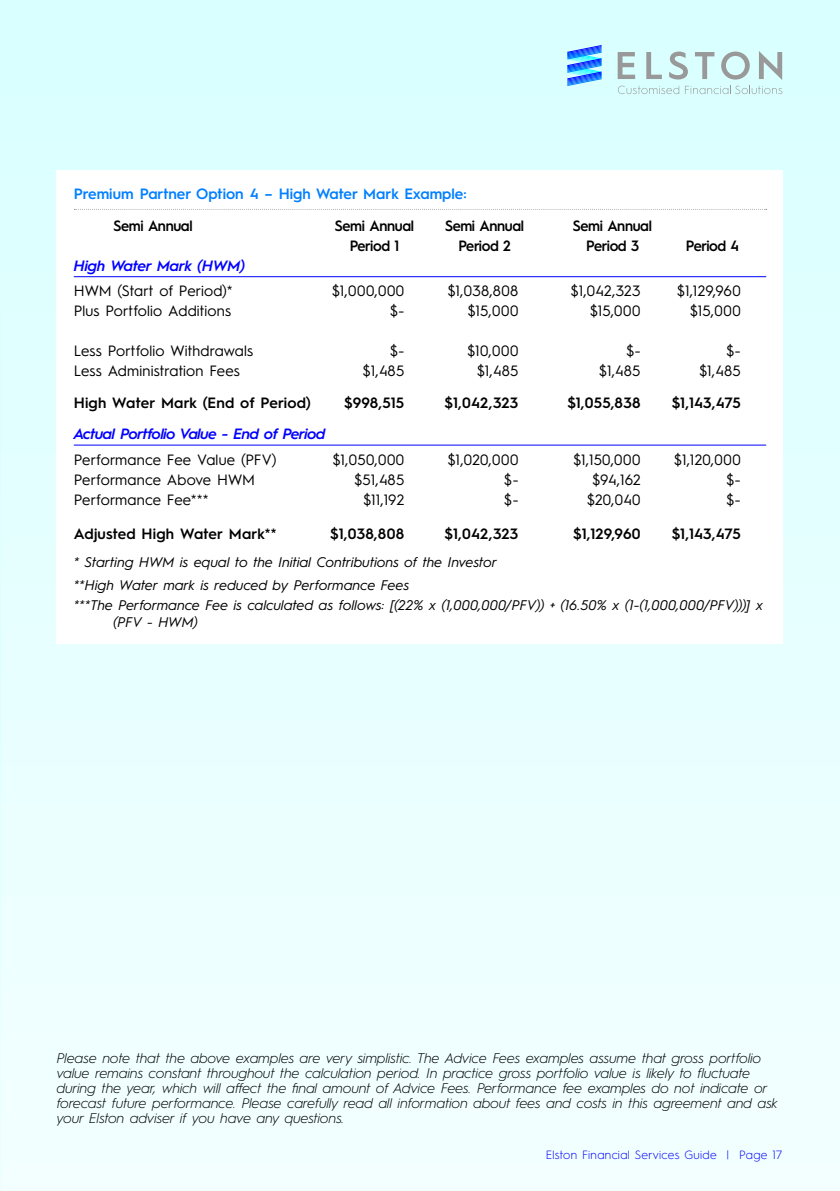
<style>
.page{position:relative;width:840px;height:1191px;background:#fff}
.page>*{position:absolute;margin:0;border:0;box-sizing:border-box;transform-origin:0 0}
.t1{font:15px "Hurme Geometric Sans 1";letter-spacing:.01em;color:#000}
.t2{font:600 15px "Hurme Geometric Sans 1";letter-spacing:-.01em;color:#000}
.t3{font:600 15px "Hurme Geometric Sans 1";letter-spacing:-.01em;color:#000;scale:.95 1}
.t4{font:600 15px "Hurme Geometric Sans 1";letter-spacing:.01em;color:#000}
.t5{font:600 15px "Hurme Geometric Sans 1";color:#007fff}
.t6{font:italic 600 15px "Hurme Geometric Sans 1";letter-spacing:-.03em;color:#00f}
.t7{font:italic 600 15px "Hurme Geometric Sans 1";letter-spacing:-.01em;color:#00f}
.t8{font:italic 300 14px/15px "Hurme Geometric Sans 1";color:#000}
.t9{font:italic 14px/22.6px "Hurme Geometric Sans 1";letter-spacing:.01em;color:#000}
.t10{font:300 12px "Hurme Geometric Sans 1";letter-spacing:.025em;color:#00f}
</style>
<div class="page">
<div style="left:0;top:0;width:839px;height:1191px;background:linear-gradient(to bottom,#d9ffff,#f3ffff)"></div>
<hr style="left:0;top:0;width:1px;height:1191px;background:#d9ffff">
<svg style="left:617px;top:86px;width:61px;height:8px"></svg>
<svg style="left:684px;top:86px;width:98px;height:8px"></svg>
<svg style="left:567px;top:45px;width:33px;height:41px"></svg>
<svg style="left:617px;top:52px;width:17px;height:27px"></svg>
<svg style="left:646px;top:52px;width:15px;height:27px"></svg>
<svg style="left:668px;top:52px;width:19px;height:27px"></svg>
<svg style="left:694px;top:52px;width:20px;height:27px"></svg>
<svg style="left:720px;top:52px;width:29px;height:28px"></svg>
<svg style="left:758px;top:51px;width:23px;height:29px"></svg>
<div style="left:57px;top:170px;width:725px;height:474px;background:#fff"></div>
<svg style="left:74px;top:209px;width:692px;height:1px"></svg>
<hr style="left:74px;top:276px;width:691px;height:1px;background:#00f">
<hr style="left:74px;top:445px;width:691px;height:1px;background:#00f">
<p class="t5" style="left:74px;top:187px;width:394px">Premium Partner Option 4 – High Water Mark Example:</p>
<p class="t3" style="left:113px;top:218px;width:85px">Semi Annual</p>
<p class="t3" style="left:335px;top:218px;width:85px">Semi Annual</p>
<p class="t3" style="left:445px;top:218px;width:85px">Semi Annual</p>
<p class="t3" style="left:572px;top:218px;width:85px">Semi Annual</p>
<p class="t3" style="left:349px;top:238px;width:54px">Period 1</p>
<p class="t3" style="left:458px;top:238px;width:57px">Period 2</p>
<p class="t3" style="left:586px;top:238px;width:57px">Period 3</p>
<p class="t3" style="left:685px;top:238px;width:58px">Period 4</p>
<p class="t7" style="left:74px;top:259px;width:173px">High Water Mark (HWM)</p>
<p class="t1" style="left:74px;top:284px;width:160px">HWM (Start of Period)*</p>
<p class="t1" style="left:331px;top:284px;width:74px">$1,000,000</p>
<p class="t1" style="left:447px;top:284px;width:72px">$1,038,808</p>
<p class="t1" style="left:570px;top:284px;width:71px">$1,042,323</p>
<p class="t1" style="left:676px;top:284px;width:65px">$1,129,960</p>
<p class="t1" style="left:74px;top:304px;width:159px">Plus Portfolio Additions</p>
<p class="t1" style="left:389px;top:304px;width:16px">$-</p>
<p class="t1" style="left:467px;top:304px;width:52px">$15,000</p>
<p class="t1" style="left:589px;top:304px;width:52px">$15,000</p>
<p class="t1" style="left:689px;top:304px;width:52px">$15,000</p>
<p class="t1" style="left:74px;top:344px;width:181px">Less Portfolio Withdrawals</p>
<p class="t1" style="left:389px;top:344px;width:16px">$-</p>
<p class="t1" style="left:467px;top:344px;width:53px">$10,000</p>
<p class="t1" style="left:625px;top:344px;width:16px">$-</p>
<p class="t1" style="left:725px;top:344px;width:16px">$-</p>
<p class="t1" style="left:74px;top:364px;width:167px">Less Administration Fees</p>
<p class="t1" style="left:362px;top:364px;width:43px">$1,485</p>
<p class="t1" style="left:476px;top:364px;width:43px">$1,485</p>
<p class="t1" style="left:598px;top:364px;width:43px">$1,485</p>
<p class="t1" style="left:698px;top:364px;width:43px">$1,485</p>
<p class="t4" style="left:74px;top:395px;width:238px">High Water Mark (End of Period)</p>
<p class="t2" style="left:344px;top:395px;width:61px">$998,515</p>
<p class="t2" style="left:444px;top:395px;width:75px">$1,042,323</p>
<p class="t2" style="left:567px;top:395px;width:75px">$1,055,838</p>
<p class="t2" style="left:671px;top:395px;width:70px">$1,143,475</p>
<p class="t6" style="left:74px;top:427px;width:253px">Actual Portfolio Value - End of Period</p>
<p class="t1" style="left:74px;top:452px;width:204px">Performance Fee Value (PFV)</p>
<p class="t1" style="left:332px;top:452px;width:73px">$1,050,000</p>
<p class="t1" style="left:447px;top:452px;width:72px">$1,020,000</p>
<p class="t1" style="left:572px;top:452px;width:69px">$1,150,000</p>
<p class="t1" style="left:673px;top:452px;width:68px">$1,120,000</p>
<p class="t1" style="left:74px;top:472px;width:183px">Performance Above HWM</p>
<p class="t1" style="left:354px;top:472px;width:52px">$51,485</p>
<p class="t1" style="left:503px;top:472px;width:16px">$-</p>
<p class="t1" style="left:592px;top:472px;width:50px">$94,162</p>
<p class="t1" style="left:725px;top:472px;width:16px">$-</p>
<p class="t1" style="left:74px;top:492px;width:136px">Performance Fee***</p>
<p class="t1" style="left:363px;top:492px;width:43px">$11,192</p>
<p class="t1" style="left:503px;top:492px;width:16px">$-</p>
<p class="t1" style="left:586px;top:492px;width:55px">$20,040</p>
<p class="t1" style="left:725px;top:492px;width:16px">$-</p>
<p class="t4" style="left:74px;top:527px;width:204px">Adjusted High Water Mark**</p>
<p class="t2" style="left:330px;top:527px;width:75px">$1,038,808</p>
<p class="t2" style="left:444px;top:527px;width:75px">$1,042,323</p>
<p class="t2" style="left:573px;top:527px;width:69px">$1,129,960</p>
<p class="t2" style="left:671px;top:527px;width:70px">$1,143,475</p>
<p class="t9" style="left:74px;top:552px;width:424px">* Starting HWM is equal to the Initial Contributions of the Investor **High Water mark is reduced by Performance Fees</p>
<p class="t9" style="left:113px;top:597px;width:651px;line-height:17px;text-indent:-40px">***The Performance Fee is calculated as follows: [(22% x (1,000,000/PFV)) + (16.50% x (1-(1,000,000/PFV)))] x (PFV - HWM)</p>
<p class="t8" style="left:57px;top:1051px;width:722px">Please note that the above examples are very simplistic. The Advice Fees examples assume that gross portfolio value remains constant throughout the calculation period. In practice gross portfolio value is likely to fluctuate during the year, which will affect the final amount of Advice Fees. Performance fee examples do not indicate or forecast future performance. Please carefully read all information about fees and costs in this agreement and ask your Elston adviser if you have any questions.</p>
<p class="t10" style="left:545px;top:1150px;width:238px">Elston Financial Services Guide | Page 17</p>
</div>
